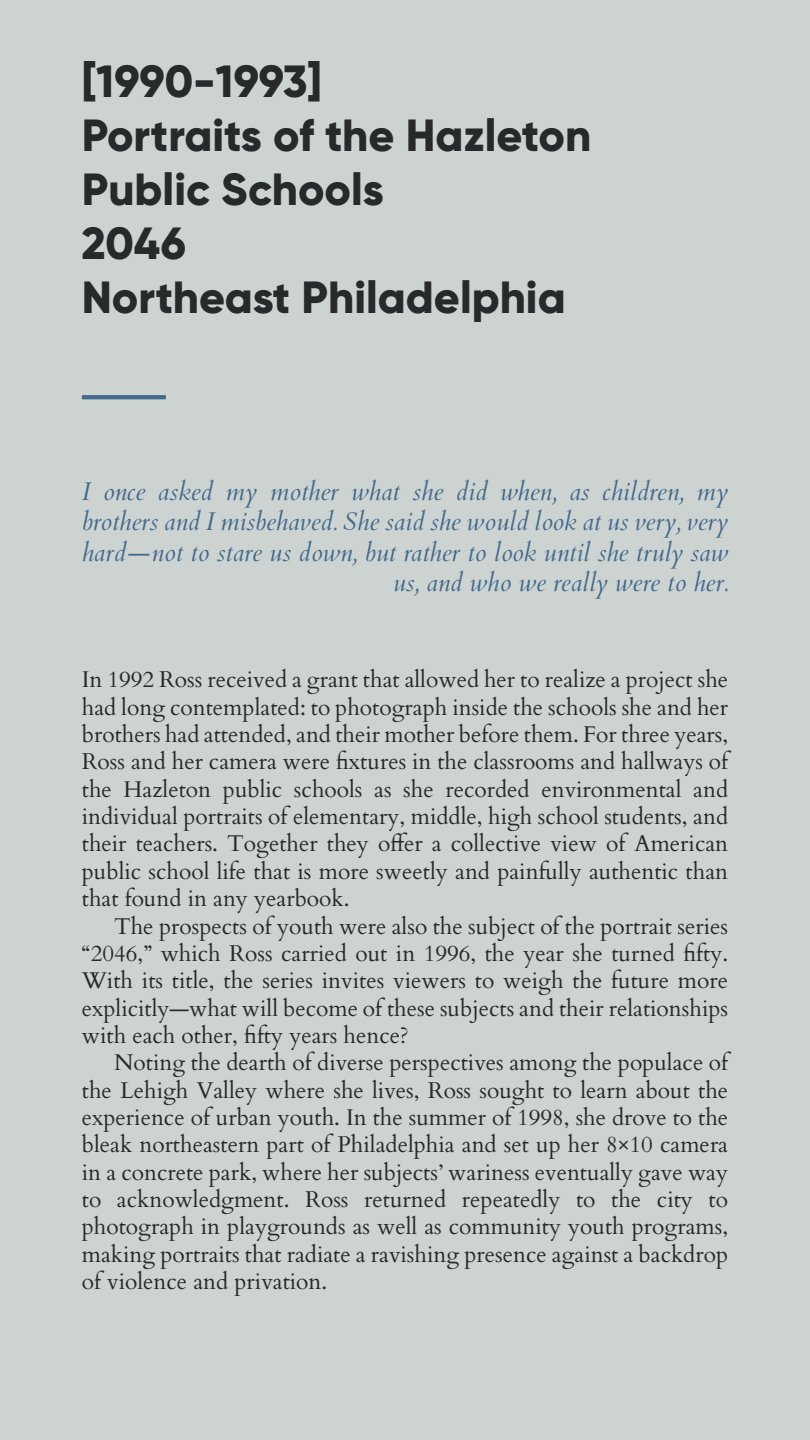
<style>
.page{position:relative;width:810px;height:1440px;background:#cdd3d1}
.page>*{position:absolute;margin:0;border:0;box-sizing:border-box;transform-origin:0 0}
.t1{font:800 45px/54px "Gilroy";color:#27292b}
.t2{font:italic 25.5px/30.6px "Cardo";color:#426a8c;text-align:right}
.t3{font:22.8px/27.4px "Cardo";color:#27292b;text-align:justify}
</style>
<div class="page">
<hr style="left:82px;top:395px;width:84px;height:4px;background:#426a8c">
<h1 class="t1" style="left:82px;top:54px;width:511px">[1990-1993]<br>Portraits of the Hazleton<br>Public Schools<br>2046<br>Northeast Philadelphia</h1>
<p class="t2" style="left:82px;top:475px;width:648px">I once asked my mother what she did when, as children, my brothers and I misbehaved. She said she would look at us very, very hard—not to stare us down, but rather to look until she truly saw us, and who we really were to her.</p>
<p class="t3" style="left:82px;top:665px;width:648px">In 1992 Ross received a grant that allowed her to realize a project she had long contemplated: to photograph inside the schools she and her brothers had attended, and their mother before them. For three years, Ross and her camera were fixtures in the classrooms and hallways of the Hazleton public schools as she recorded environmental and individual portraits of elementary, middle, high school students, and their teachers. Together they offer a collective view of American public school life that is more sweetly and painfully authentic than that found in any yearbook.</p>
<p class="t3" style="left:82px;top:911px;width:648px;text-indent:32px">The prospects of youth were also the subject of the portrait series “2046,” which Ross carried out in 1996, the year she turned fifty.<br>With its title, the series invites viewers to weigh the future more explicitly—what will become of these subjects and their relationships with each other, fifty years hence?</p>
<p class="t3" style="left:82px;top:1048px;width:648px;text-indent:32px">Noting the dearth of diverse perspectives among the populace of the Lehigh Valley where she lives, Ross sought to learn about the experience of urban youth. In the summer of 1998, she drove to the bleak northeastern part of Philadelphia and set up her 8×10 camera in a concrete park, where her subjects’ wariness eventually gave way to acknowledgment. Ross returned repeatedly to the city to photograph in playgrounds as well as community youth programs, making portraits that radiate a ravishing presence against a backdrop of violence and privation.</p>
</div>
